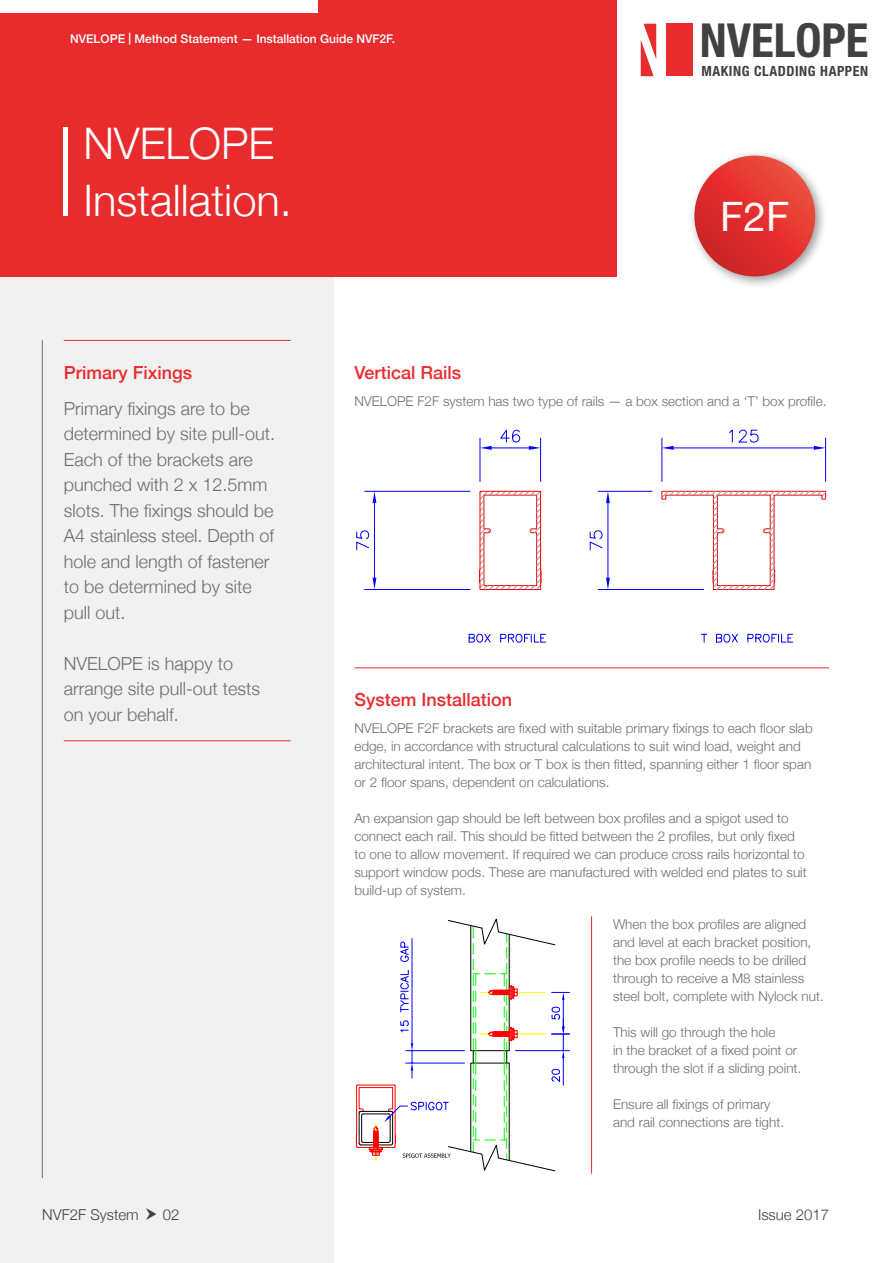
<style>
.page{position:relative;width:893px;height:1263px;background:#fff}
.page>*{position:absolute;margin:0;border:0;box-sizing:border-box;transform-origin:0 0}
.t1{font:700 condensed 46.95px "Helvetica Neue";color:#414042}
.t2{font:300 43.5px/57px "Helvetica Neue";color:#fff}
.t3{font:40.5px "Helvetica Neue";color:#fff}
.t4{font:300 18px/25.5px "Helvetica Neue";color:#6d6e71}
.t5{font:500 18px "Helvetica Neue";color:#e82c2e}
.t6{font:300 15px "Helvetica Neue";color:#414042}
.t7{font:700 condensed 14.1px "Helvetica Neue";letter-spacing:.04em;color:#414042}
.t8{font:300 13.5px/18px "Helvetica Neue";color:#6d6e71}
.t9{font:500 12px "Helvetica Neue";color:#fff}
</style>
<div class="page">
<div style="left:0;top:0;width:333px;height:1263px;background:#f1f1f2"></div>
<div style="left:0;top:0;width:617px;height:276px;background:#e82c2e"></div>
<div style="left:0;top:0;width:317px;height:13px;background:#fff"></div>
<hr style="left:64px;top:128px;width:4px;height:88px;background:#fff">
<svg style="left:641px;top:24px;width:15px;height:52px"></svg>
<div style="left:666px;top:24px;width:27px;height:52px;background:#e82c2e"></div>
<hr style="left:64px;top:740px;width:227px;height:1px;background:#e82c2e">
<hr style="left:354px;top:668px;width:475px;height:1px;background:#e82c2e">
<hr style="left:591px;top:916px;width:1px;height:258px;background:#e82c2e">
<hr style="left:64px;top:340px;width:227px;height:1px;background:#e82c2e">
<div style="left:688px;top:149px;width:139px;height:140px;background:#000;opacity:.4"></div>
<svg style="left:694px;top:156px;width:121px;height:120px;background:#e13330"></svg>
<hr style="left:540px;top:438px;width:1px;height:43px;background:#00f">
<hr style="left:480px;top:438px;width:1px;height:43px;background:#00f">
<hr style="left:492px;top:447px;width:37px;height:1px;background:#00f">
<svg style="left:529px;top:446px;width:12px;height:4px"></svg>
<svg style="left:480px;top:446px;width:12px;height:4px"></svg>
<svg style="left:500px;top:429px;width:21px;height:14px"></svg>
<hr style="left:365px;top:491px;width:105px;height:1px;background:#00f">
<hr style="left:365px;top:589px;width:105px;height:1px;background:#00f">
<hr style="left:374px;top:503px;width:1px;height:75px;background:#00f">
<svg style="left:373px;top:491px;width:3px;height:12px"></svg>
<svg style="left:373px;top:578px;width:3px;height:11px"></svg>
<svg style="left:356px;top:530px;width:14px;height:21px"></svg>
<svg style="left:479px;top:490px;width:63px;height:101px"></svg>
<svg style="left:468px;top:633px;width:23px;height:10px"></svg>
<svg style="left:500px;top:633px;width:46px;height:10px"></svg>
<svg style="left:356px;top:918px;width:213px;height:253px"></svg>
<hr style="left:42px;top:340px;width:1px;height:838px;background:#6d6e71">
<hr style="left:825px;top:438px;width:1px;height:43px;background:#00f">
<hr style="left:661px;top:438px;width:1px;height:43px;background:#00f">
<hr style="left:674px;top:447px;width:140px;height:1px;background:#00f">
<svg style="left:814px;top:446px;width:12px;height:4px"></svg>
<svg style="left:662px;top:446px;width:12px;height:4px"></svg>
<svg style="left:729px;top:429px;width:30px;height:14px"></svg>
<hr style="left:598px;top:491px;width:54px;height:1px;background:#00f">
<hr style="left:598px;top:589px;width:106px;height:1px;background:#00f">
<hr style="left:608px;top:503px;width:1px;height:75px;background:#00f">
<svg style="left:606px;top:491px;width:4px;height:12px"></svg>
<svg style="left:606px;top:578px;width:4px;height:11px"></svg>
<svg style="left:589px;top:530px;width:14px;height:21px"></svg>
<svg style="left:661px;top:490px;width:166px;height:101px"></svg>
<svg style="left:701px;top:634px;width:6px;height:8px"></svg>
<svg style="left:716px;top:633px;width:22px;height:10px"></svg>
<svg style="left:747px;top:633px;width:47px;height:10px"></svg>
<p class="t9" style="left:70px;top:29px;width:326px">NVELOPE | Method Statement — Installation Guide NVF2F.</p>
<h1 class="t1" style="left:700px;top:12px;width:170px">NVELOPE</h1>
<p class="t7" style="left:701px;top:63px;width:168px">MAKING CLADDING HAPPEN</p>
<h2 class="t2" style="left:83px;top:113px;width:210px">NVELOPE<br>Installation.</h2>
<h3 class="t5" style="left:64px;top:358px;width:130px">Primary Fixings</h3>
<h3 class="t4" style="left:64px;top:395px;width:213px">Primary fixings are to be determined by site pull-out.<br>Each of the brackets are punched with 2 x 12.5mm slots. The fixings should be<br>A4 stainless steel. Depth of hole and length of fastener to be determined by site pull out.</h3>
<h3 class="t4" style="left:64px;top:650px;width:198px">NVELOPE is happy to arrange site pull-out tests on your behalf.</h3>
<p class="t6" style="left:42px;top:1203px;width:98px">NVF2F System</p>
<p class="t6" style="left:163px;top:1203px;width:18px">02</p>
<h3 class="t3" style="left:720px;top:188px;width:71px">F2F</h3>
<h3 class="t5" style="left:354px;top:358px;width:108px">Vertical Rails</h3>
<p class="t8" style="left:354px;top:391px;width:474px">NVELOPE F2F system has two type of rails — a box section and a ‘T’ box profile.</p>
<h3 class="t5" style="left:354px;top:686px;width:159px">System Installation</h3>
<p class="t8" style="left:354px;top:718px;width:460px">NVELOPE F2F brackets are fixed with suitable primary fixings to each floor slab edge, in accordance with structural calculations to suit wind load, weight and architectural intent. The box or T box is then fitted, spanning either 1 floor span or 2 floor spans, dependent on calculations.</p>
<p class="t8" style="left:354px;top:808px;width:454px">An expansion gap should be left between box profiles and a spigot used to connect each rail. This should be fitted between the 2 profiles, but only fixed to one to allow movement. If required we can produce cross rails horizontal to support window pods. These are manufactured with welded end plates to suit build-up of system.</p>
<p class="t8" style="left:613px;top:915px;width:212px">When the box profiles are aligned and level at each bracket position, the box profile needs to be drilled through to receive a M8 stainless steel bolt, complete with Nylock nut.</p>
<p class="t8" style="left:613px;top:1023px;width:190px">This will go through the hole<br>in the bracket of a fixed point or through the slot if a sliding point.</p>
<p class="t8" style="left:613px;top:1095px;width:173px">Ensure all fixings of primary and rail connections are tight.</p>
<p class="t6" style="left:758px;top:1203px;width:73px">Issue 2017</p>
</div>
